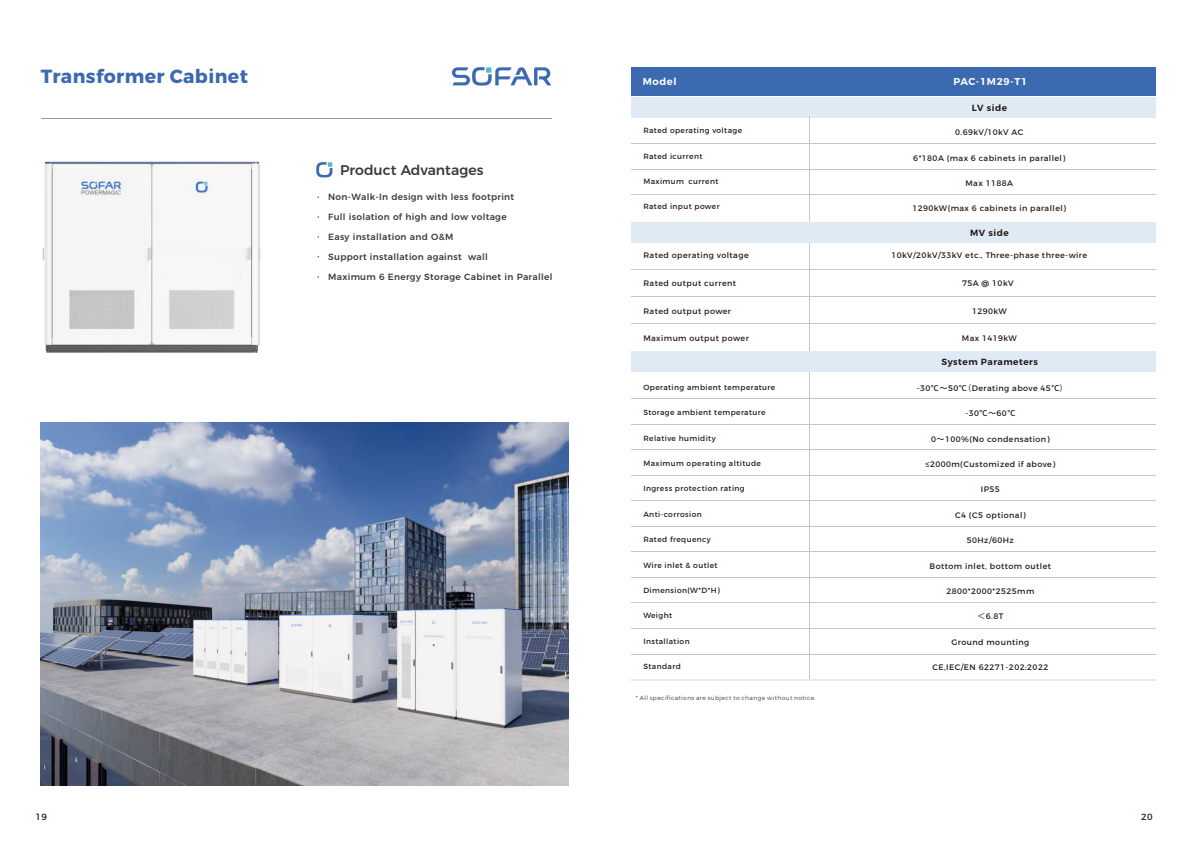
<style>
.page{position:relative;width:1191px;height:842px;background:#fff}
.page>*{position:absolute;margin:0;border:0;box-sizing:border-box;transform-origin:0 0}
.t1{font:700 19px "Montserrat";letter-spacing:.025em;color:#3c6ab0}
.t2{font:500 14px "Montserrat";color:#3e3a39}
.t3{font:600 10px "Montserrat";letter-spacing:.06em;color:#fff}
.t4{font:500 9px "Montserrat";letter-spacing:.03em;color:#3e3a39}
.t5{font:600 9px "Montserrat";letter-spacing:.055em;color:#231815}
.t6{font:9px "Montserrat";color:#231815}
.t7{font:8px "Montserrat";letter-spacing:.055em;color:#231815}
.t8{font:7.5px "Montserrat";letter-spacing:.055em;color:#231815}
.t9{font:300 6px "Montserrat";letter-spacing:.06em;color:#3e3a39}
.s1{font-family:"Source Han Sans CN";font-weight:500}
.s2{font-family:"Source Han Sans CN"}
</style>
<div class="page">
<svg style="left:452px;top:67px;width:99px;height:19px"></svg>
<hr style="left:41px;top:118px;width:510px;height:1px;background:#9b9b9c">
<div style="left:631px;top:67px;width:524px;height:29px;background:#3c6ab0"></div>
<img style="left:42px;top:161px;width:219px;height:192px">
<div style="left:631px;top:98px;width:524px;height:20px;background:#dfeaf5"></div>
<hr style="left:809px;top:116px;width:1px;height:564px;background:#c5c6c7">
<hr style="left:631px;top:654px;width:524px;height:1px;background:#c5c6c7">
<hr style="left:631px;top:628px;width:524px;height:1px;background:#c5c6c7">
<hr style="left:631px;top:603px;width:524px;height:1px;background:#c5c6c7">
<hr style="left:631px;top:577px;width:524px;height:1px;background:#c5c6c7">
<hr style="left:631px;top:552px;width:524px;height:1px;background:#c5c6c7">
<hr style="left:631px;top:526px;width:524px;height:1px;background:#c5c6c7">
<hr style="left:631px;top:501px;width:524px;height:1px;background:#c5c6c7">
<hr style="left:631px;top:475px;width:524px;height:1px;background:#c5c6c7">
<hr style="left:631px;top:450px;width:524px;height:1px;background:#c5c6c7">
<hr style="left:631px;top:424px;width:524px;height:1px;background:#c5c6c7">
<hr style="left:631px;top:399px;width:524px;height:1px;background:#c5c6c7">
<hr style="left:631px;top:324px;width:524px;height:1px;background:#c5c6c7">
<hr style="left:631px;top:297px;width:524px;height:1px;background:#c5c6c7">
<hr style="left:631px;top:269px;width:524px;height:1px;background:#c5c6c7">
<hr style="left:631px;top:195px;width:524px;height:1px;background:#c5c6c7">
<hr style="left:631px;top:169px;width:524px;height:1px;background:#c5c6c7">
<hr style="left:631px;top:144px;width:524px;height:1px;background:#c5c6c7">
<hr style="left:631px;top:679px;width:524px;height:2px;background:#dfeaf5">
<div style="left:631px;top:222px;width:524px;height:20px;background:#dfeaf5"></div>
<div style="left:631px;top:351px;width:524px;height:20px;background:#dfeaf5"></div>
<img style="left:41px;top:422px;width:528px;height:363px">
<svg style="left:316px;top:162px;width:16px;height:15px"></svg>
<h1 class="t1" style="left:41px;top:68px;width:209px">Transformer Cabinet</h1>
<p class="t3" style="left:953px;top:77px;width:75px">PAC-1M29-T1</p>
<p class="t3" style="left:642px;top:77px;width:35px">Model</p>
<p class="t6" style="left:35px;top:812px;width:13px">19</p>
<h2 class="t2" style="left:340px;top:164px;width:145px">Product Advantages</h2>
<p class="t4" style="left:328px;top:193px;width:188px">Non-Walk-In design with less footprint</p>
<p class="t4" style="left:328px;top:213px;width:180px">Full isolation of high and low voltage</p>
<p class="t4" style="left:328px;top:233px;width:127px">Easy installation and O&amp;M</p>
<p class="t4" style="left:328px;top:253px;width:161px">Support installation against wall</p>
<p class="t4" style="left:328px;top:273px;width:226px">Maximum 6 Energy Storage Cabinet in Parallel</p>
<p class="t8" style="left:643px;top:127px;width:100px">Rated operating voltage</p>
<p class="t8" style="left:643px;top:153px;width:61px">Rated icurrent</p>
<p class="t8" style="left:643px;top:178px;width:77px">Maximum current</p>
<p class="t8" style="left:643px;top:203px;width:78px">Rated input power</p>
<p class="t7" style="left:643px;top:252px;width:107px">Rated operating voltage</p>
<p class="t7" style="left:643px;top:279px;width:94px">Rated output current</p>
<p class="t7" style="left:643px;top:307px;width:89px">Rated output power</p>
<p class="t7" style="left:643px;top:334px;width:107px">Maximum output power</p>
<p class="t8" style="left:643px;top:384px;width:133px">Operating ambient temperature</p>
<p class="t8" style="left:643px;top:409px;width:124px">Storage ambient temperature</p>
<p class="t8" style="left:643px;top:434px;width:74px">Relative humidity</p>
<p class="t8" style="left:643px;top:460px;width:119px">Maximum operating altitude</p>
<p class="t8" style="left:643px;top:485px;width:103px">Ingress protection rating</p>
<p class="t8" style="left:643px;top:511px;width:60px">Anti-corrosion</p>
<p class="t8" style="left:643px;top:536px;width:69px">Rated frequency</p>
<p class="t8" style="left:643px;top:561px;width:76px">Wire inlet &amp; outlet</p>
<p class="t8" style="left:643px;top:587px;width:78px">Dimension(W*D*H)</p>
<p class="t8" style="left:643px;top:612px;width:30px">Weight</p>
<p class="t8" style="left:643px;top:638px;width:48px">Installation</p>
<p class="t8" style="left:643px;top:663px;width:39px">Standard</p>
<p class="t9" style="left:636px;top:695px;width:181px">* All specifications are subject to change without notice.</p>
<p class="t5" style="left:971px;top:104px;width:37px">LV side</p>
<p class="t7" style="left:955px;top:129px;width:70px">0.69kV/10kV AC</p>
<p class="t7" style="left:913px;top:154px;width:153px">6*180A (max 6 cabinets in parallel)</p>
<p class="t7" style="left:965px;top:180px;width:49px">Max 1188A</p>
<p class="t7" style="left:912px;top:205px;width:155px">1290kW(max 6 cabinets in parallel)</p>
<p class="t7" style="left:891px;top:252px;width:197px">10kV/20kV/33kV etc., Three-phase three-wire</p>
<p class="t7" style="left:962px;top:279px;width:53px">75A @ 10kV</p>
<p class="t7" style="left:972px;top:307px;width:36px">1290kW</p>
<p class="t7" style="left:962px;top:334px;width:57px">Max 1419kW</p>
<p class="t5" style="left:970px;top:229px;width:40px">MV side</p>
<p class="t5" style="left:941px;top:358px;width:98px">System Parameters</p>
<p class="t7" style="left:917px;top:384px;width:152px">-30<span class="s1">℃～</span>50<span class="s1">℃</span><span class="s2">（</span>Derating above 45<span class="s1">℃</span><span class="s2">）</span></p>
<p class="t7" style="left:965px;top:410px;width:51px">-30<span class="s1">℃～</span>60<span class="s1">℃</span></p>
<p class="t7" style="left:931px;top:435px;width:120px">0<span class="s1">～</span>100%(No condensation)</p>
<p class="t7" style="left:925px;top:460px;width:131px">≤2000m(Customized if above)</p>
<p class="t7" style="left:981px;top:486px;width:20px">IP55</p>
<p class="t7" style="left:955px;top:511px;width:72px">C4 (C5 optional)</p>
<p class="t7" style="left:966px;top:537px;width:49px">50Hz/60Hz</p>
<p class="t7" style="left:929px;top:562px;width:123px">Bottom inlet, bottom outlet</p>
<p class="t7" style="left:946px;top:587px;width:89px">2800*2000*2525mm</p>
<p class="t7" style="left:977px;top:613px;width:28px"><span class="s2">＜</span>6.8T</p>
<p class="t7" style="left:951px;top:638px;width:80px">Ground mounting</p>
<p class="t7" style="left:932px;top:664px;width:117px">CE,IEC/EN 62271-202:2022</p>
<p class="t6" style="left:1141px;top:812px;width:13px">20</p>
</div>
